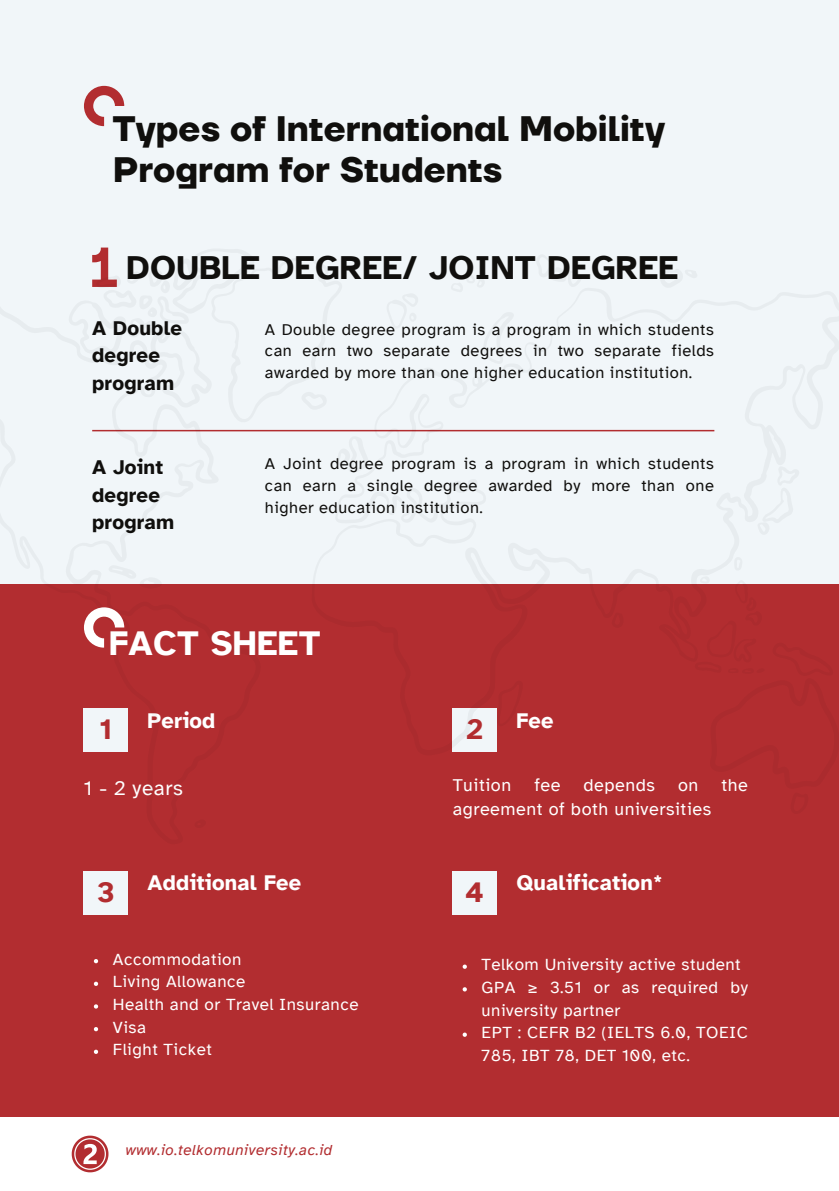
<style>
.page{position:relative;width:839px;height:1191px;background:#fff}
.page>*{position:absolute;margin:0;border:0;box-sizing:border-box;transform-origin:0 0}
.t1{font:700 35.2px/41.2px "TT Firs Neue";color:#100f0d}
.t2{font:700 35.2px "Atkinson Hyperlegible";letter-spacing:.01em;color:#fff}
.t3{font:700 34px "Atkinson Hyperlegible";letter-spacing:.01em;color:#100f0d}
.t4{font:700 29.2px "Atkinson Hyperlegible";color:#b22d30}
.t5{font:700 21.8px "Atkinson Hyperlegible";letter-spacing:.01em;color:#fff}
.t6{font:20.8px "Atkinson Hyperlegible";letter-spacing:.03em;color:#fff}
.t7{font:700 20.4px/27.6px "Atkinson Hyperlegible";letter-spacing:.01em;color:#100f0d}
.t8{font:18px "Atkinson Hyperlegible";letter-spacing:.03em;color:#fff}
.t9{font:17px/22.6px "Atkinson Hyperlegible";letter-spacing:.03em;color:#fff}
.t10{font:16.4px/22px "Atkinson Hyperlegible";letter-spacing:.03em;color:#100f0d;text-align:justify}
.t11{font:italic 15.2px "Atkinson Hyperlegible";letter-spacing:.03em;color:#b22d30}
</style>
<div class="page">
<div style="left:0;top:0;width:838px;height:1191px;background:#f1f6f9"></div>
<svg style="left:84px;top:86px;width:40px;height:40px"></svg>
<div style="left:0;top:584px;width:838px;height:605px;background:#b22d30"></div>
<div style="left:84px;top:871px;width:43px;height:43px;background:#f1f6f9"></div>
<div style="left:452px;top:871px;width:44px;height:43px;background:#f1f6f9"></div>
<hr style="left:92px;top:430px;width:622px;height:1px;background:#b22d30">
<svg style="left:312px;top:429px;width:403px;height:323px"></svg>
<svg style="left:83px;top:429px;width:178px;height:323px"></svg>
<svg style="left:497px;top:680px;width:26px;height:48px"></svg>
<svg style="left:108px;top:565px;width:54px;height:24px"></svg>
<svg style="left:335px;top:435px;width:33px;height:38px"></svg>
<svg style="left:611px;top:612px;width:12px;height:17px"></svg>
<svg style="left:694px;top:556px;width:21px;height:196px"></svg>
<svg style="left:92px;top:248px;width:25px;height:39px"></svg>
<svg style="left:84px;top:607px;width:40px;height:41px"></svg>
<div style="left:0;top:1117px;width:838px;height:74px;background:#fff"></div>
<svg style="left:72px;top:1136px;width:36px;height:36px"></svg>
<svg style="left:94px;top:959px;width:4px;height:4px"></svg>
<svg style="left:94px;top:982px;width:4px;height:4px"></svg>
<svg style="left:94px;top:1004px;width:4px;height:5px"></svg>
<svg style="left:94px;top:1027px;width:4px;height:4px"></svg>
<svg style="left:94px;top:1050px;width:4px;height:4px"></svg>
<svg style="left:462px;top:965px;width:5px;height:4px"></svg>
<svg style="left:462px;top:987px;width:5px;height:4px"></svg>
<svg style="left:462px;top:1033px;width:5px;height:4px"></svg>
<h1 class="t1" style="left:113px;top:108px;width:553px">Types of International Mobility<br>Program for Students</h1>
<h2 class="t3" style="left:126px;top:247px;width:553px">DOUBLE DEGREE/ JOINT DEGREE</h2>
<p class="t7" style="left:92px;top:314px;width:91px">A Double degree program</p>
<p class="t7" style="left:92px;top:453px;width:83px">A Joint degree program</p>
<p class="t10" style="left:265px;top:318px;width:450px">A Double degree program is a program in which students can earn two separate degrees in two separate fields awarded by more than one higher education institution.</p>
<p class="t10" style="left:265px;top:453px;width:450px">A Joint degree program is a program in which students can earn a single degree awarded by more than one higher education institution.</p>
<h1 class="t2" style="left:109px;top:622px;width:213px">FACT SHEET</h1>
<h3 class="t4" style="left:99px;top:712px;width:15px">1</h3>
<h3 class="t5" style="left:148px;top:708px;width:69px">Period</h3>
<h3 class="t4" style="left:466px;top:712px;width:19px">2</h3>
<h3 class="t5" style="left:516px;top:708px;width:39px">Fee</h3>
<p class="t6" style="left:84px;top:776px;width:100px">1 - 2 years</p>
<p class="t8" style="left:452px;top:775px;width:60px">Tuition</p>
<p class="t8" style="left:534px;top:775px;width:28px">fee</p>
<p class="t8" style="left:583px;top:775px;width:73px">depends</p>
<p class="t8" style="left:678px;top:775px;width:22px">on</p>
<p class="t8" style="left:721px;top:775px;width:28px">the</p>
<p class="t8" style="left:452px;top:799px;width:260px">agreement of both universities</p>
<h3 class="t5" style="left:148px;top:870px;width:155px">Additional Fee</h3>
<h3 class="t4" style="left:97px;top:875px;width:19px">3</h3>
<h3 class="t4" style="left:465px;top:875px;width:20px">4</h3>
<h3 class="t5" style="left:516px;top:870px;width:148px">Qualification*</h3>
<p class="t9" style="left:113px;top:948px;width:247px">Accommodation<br>Living Allowance<br>Health and or Travel Insurance<br>Visa<br>Flight Ticket</p>
<p class="t11" style="left:126px;top:1141px;width:208px">www.io.telkomuniversity.ac.id</p>
<p class="t9" style="left:481px;top:954px;width:268px">Telkom University active student<br>GPA ≥ 3.51 or as required by university partner<br>EPT : CEFR B2 (IELTS 6.0, TOEIC<br>785, IBT 78, DET 100, etc.</p>
</div>
